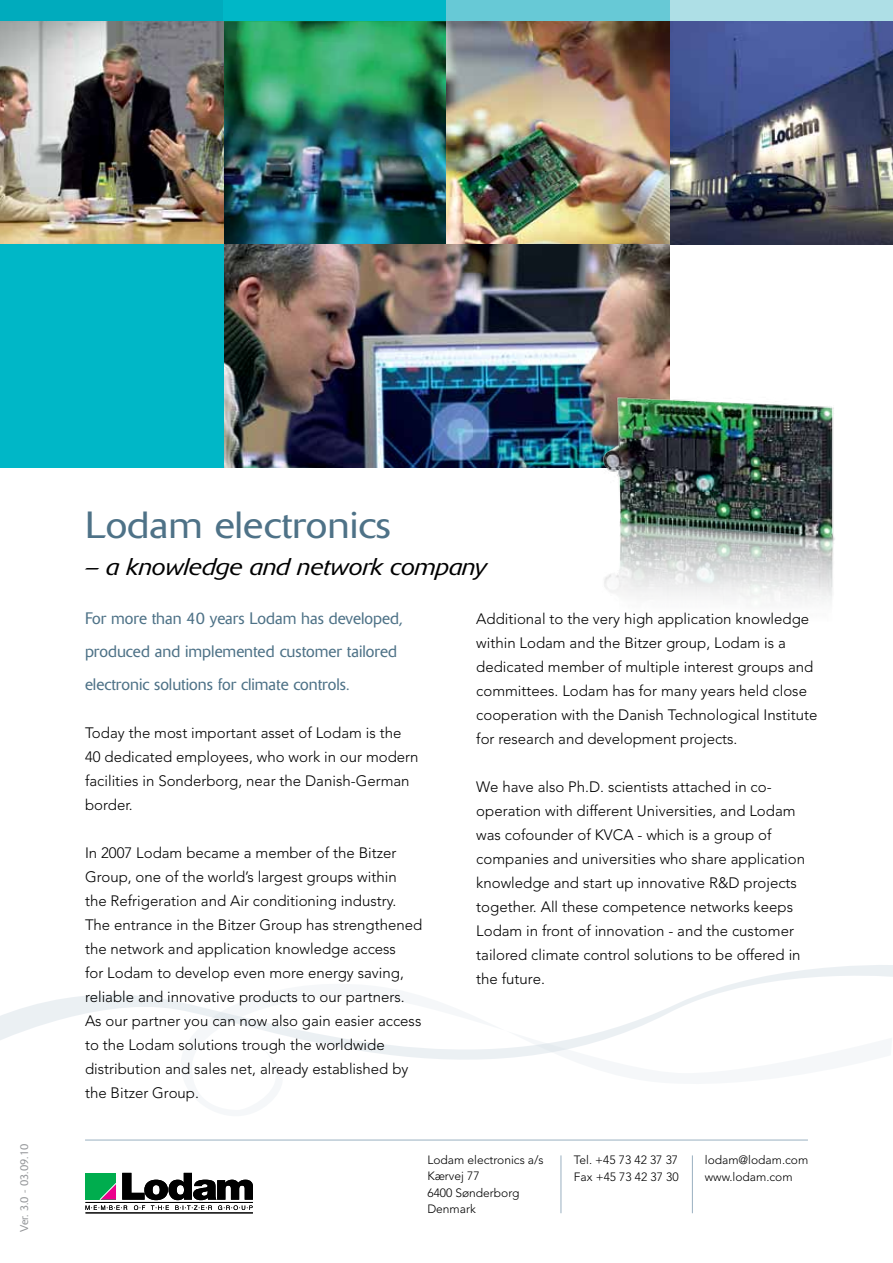
<style>
.page{position:relative;width:893px;height:1263px;background:#fff}
.page>*{position:absolute;margin:0;border:0;box-sizing:border-box;transform-origin:0 0}
.t1{font:300 37.5px "Delta";color:#4e7287;scale:1.1 1}
.t2{font:italic 300 24px "Delta";color:#000;scale:1.1 1}
.t3{font:300 16.5px/33px "Delta";color:#4e7287}
.t4{font:300 15px/24px "Avenir LT Std";color:#000}
.t5{font:300 12px/16.5px "Avenir LT Std";color:#000}
.t6{font:300 11.25px "Delta";color:#939598}
</style>
<div class="page">
<svg style="left:0;top:965px;width:893px;height:75px"></svg>
<svg style="left:179px;top:982px;width:713px;height:78px"></svg>
<hr style="left:561px;top:1155px;width:1px;height:58px;background:#99b0c0">
<hr style="left:692px;top:1155px;width:1px;height:58px;background:#99b0c0">
<hr style="left:85px;top:1212px;width:168px;height:1px;background:#000">
<svg style="left:85px;top:1173px;width:168px;height:37px"></svg>
<hr style="left:85px;top:1140px;width:723px;height:1px;background:#99b0c0">
<div style="left:0;top:0;width:223px;height:21px;background:#00abbd"></div>
<div style="left:223px;top:0;width:223px;height:21px;background:#00b7c7"></div>
<div style="left:663px;top:0;width:230px;height:21px;background:#aedfe6"></div>
<div style="left:446px;top:0;width:224px;height:21px;background:#67c9d6"></div>
<img style="left:0;top:21px;width:893px;height:223px">
<img style="left:223px;top:21px;width:223px;height:223px">
<img style="left:223px;top:244px;width:447px;height:224px">
<div style="left:0;top:244px;width:223px;height:224px;background:#00b7c7"></div>
<img style="left:593px;top:388px;width:242px;height:216px">
<p class="t6" style="left:18px;top:1232px;width:89px;rotate:-90deg">Ver. 3.0 - 03.09.10</p>
<h1 class="t1" style="left:85px;top:502px;width:280px">Lodam electronics</h1>
<h2 class="t2" style="left:85px;top:552px;width:367px">– a knowledge and network company</h2>
<p class="t4" style="left:476px;top:607px;width:343px">Additional to the very high application knowledge within Lodam and the Bitzer group, Lodam is a dedicated member of multiple interest groups and committees. Lodam has for many years held close cooperation with the Danish Technological Institute for research and development projects.</p>
<p class="t4" style="left:476px;top:775px;width:330px">We have also Ph.D. scientists attached in co&shy;operation with different Universities, and Lodam was cofounder of KVCA - which is a group of companies and universities who share application knowledge and start up innovative R&amp;D projects together. All these competence networks keeps Lodam in front of innovation - and the customer tailored climate control solutions to be offered in the future.</p>
<p class="t3" style="left:85px;top:602px;width:319px">For more than 40 years Lodam has developed, produced and implemented customer tailored electronic solutions for climate controls.</p>
<p class="t4" style="left:85px;top:721px;width:335px">Today the most important asset of Lodam is the 40 dedicated employees, who work in our modern facilities in Sonderborg, near the Danish-German border.</p>
<p class="t4" style="left:85px;top:841px;width:339px">In 2007 Lodam became a member of the Bitzer Group, one of the world’s largest groups within<br>the Refrigeration and Air conditioning industry.<br>The entrance in the Bitzer Group has strengthened the network and application knowledge access<br>for Lodam to develop even more energy saving, reliable and innovative products to our partners.<br>As our partner you can now also gain easier access to the Lodam solutions trough the worldwide distribution and sales net, already established by the Bitzer Group.</p>
<p class="t5" style="left:427px;top:1151px;width:118px">Lodam electronics a/s<br>Kærvej 77<br>6400 Sønderborg<br>Denmark</p>
<p class="t5" style="left:574px;top:1152px;width:106px">Tel. +45 73 42 37 37<br>Fax +45 73 42 37 30</p>
<p class="t5" style="left:705px;top:1152px;width:105px">lodam@lodam.com www.lodam.com</p>
</div>
